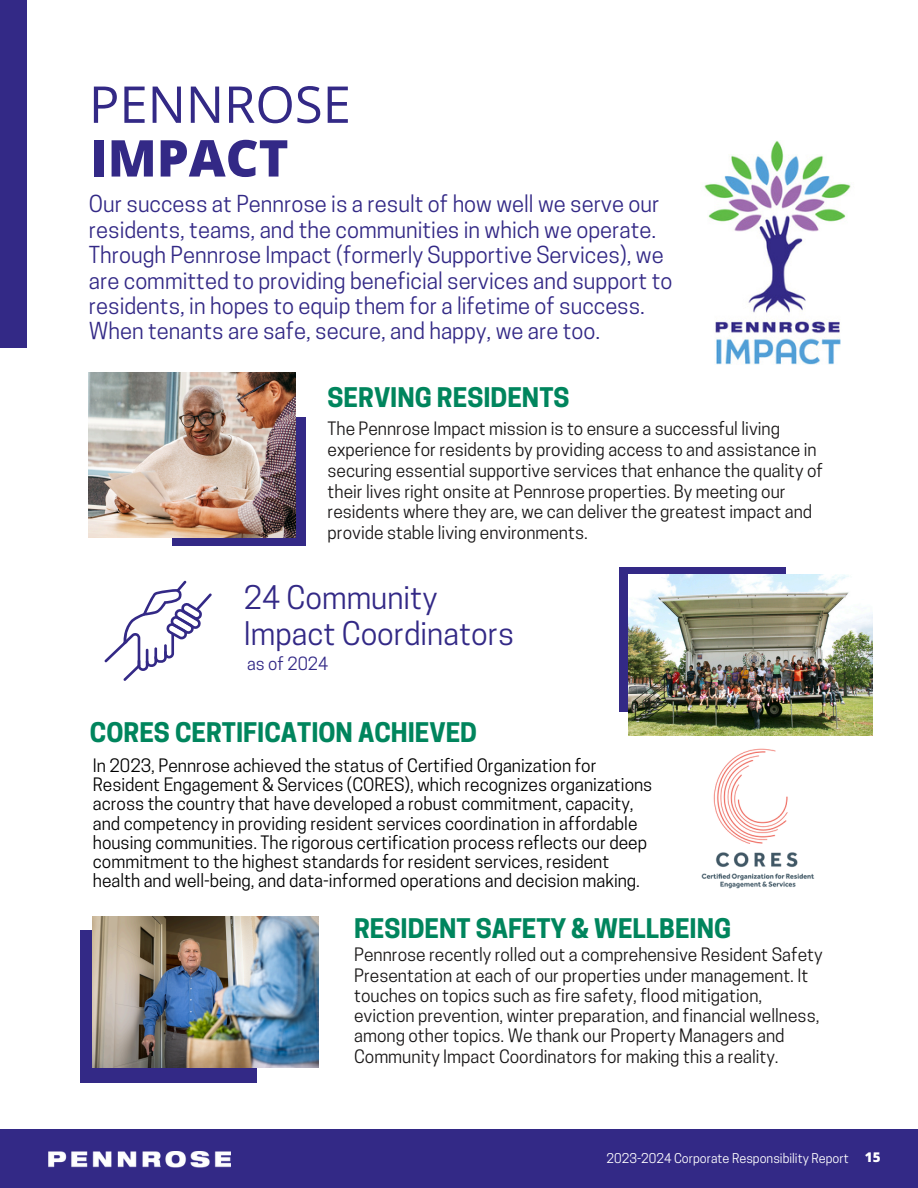
<style>
.page{position:relative;width:918px;height:1188px;background:#fff}
.page>*{position:absolute;margin:0;border:0;box-sizing:border-box;transform-origin:0 0}
.t1{font:50.85px "Open Sans";color:#332986}
.t2{font:800 50.85px "Open Sans";color:#332986}
.t3{font:30.6px/36px "Cooper Hewitt";color:#332986}
.t4{font:700 25.35px "Cooper Hewitt";color:#00855d}
.t5{font:22.05px/25.3px "Cooper Hewitt";color:#332986}
.t6{font:17.4px/20.7px "Cooper Hewitt";color:#191717}
.t7{font:17.4px/19.2px "Cooper Hewitt";color:#000}
.t8{font:17.1px "Cooper Hewitt";color:#332986}
.t9{font:800 13.35px "Open Sans";color:#fff}
.t10{font:12.75px "Cooper Hewitt";color:#fff}
</style>
<div class="page">
<div style="left:619px;top:567px;width:167px;height:145px;background:#332986"></div>
<img style="left:701px;top:748px;width:114px;height:141px">
<div style="left:80px;top:930px;width:176px;height:153px;background:#332986"></div>
<img style="left:92px;top:916px;width:227px;height:151px">
<div style="left:172px;top:418px;width:134px;height:128px;background:#332986"></div>
<img style="left:89px;top:373px;width:207px;height:164px">
<img style="left:629px;top:574px;width:244px;height:161px">
<svg style="left:104px;top:581px;width:107px;height:100px"></svg>
<div style="left:0;top:1129px;width:918px;height:59px;background:#332986"></div>
<img style="left:49px;top:1152px;width:181px;height:16px">
<div style="left:0;top:0;width:26px;height:348px;background:#332986"></div>
<img style="left:704px;top:141px;width:147px;height:223px">
<h6 class="t1" style="left:89px;top:69px;width:263px">PENNROSE</h6>
<p class="t2" style="left:90px;top:122px;width:200px">IMPACT</p>
<p class="t5" style="left:89px;top:194px;width:585px">Our success at Pennrose is a result of how well we serve our residents, teams, and the communities in which we operate.<br>Through Pennrose Impact (formerly Supportive Services), we are committed to providing beneficial services and support to residents, in hopes to equip them for a lifetime of success.<br>When tenants are safe, secure, and happy, we are too.</p>
<p class="t4" style="left:328px;top:388px;width:243px">SERVING RESIDENTS</p>
<p class="t6" style="left:328px;top:421px;width:497px">The Pennrose Impact mission is to ensure a successful living experience for residents by providing access to and assistance in securing essential supportive services that enhance the quality of their lives right onsite at Pennrose properties. By meeting our residents where they are, we can deliver the greatest impact and provide stable living environments.</p>
<h4 class="t3" style="left:244px;top:584px;width:272px">24 Community<br>Impact Coordinators</h4>
<h4 class="t8" style="left:247px;top:657px;width:83px">as of 2024</h4>
<h4 class="t4" style="left:90px;top:723px;width:389px">CORES CERTIFICATION ACHIEVED</h4>
<h6 class="t7" style="left:93px;top:758px;width:561px">In 2023, Pennrose achieved the status of Certified Organization for Resident Engagement &amp; Services (CORES), which recognizes organizations across the country that have developed a robust commitment, capacity, and competency in providing resident services coordination in affordable housing communities. The rigorous certification process reflects our deep commitment to the highest standards for resident services, resident health and well-being, and data-informed operations and decision making.</h6>
<h3 class="t4" style="left:354px;top:919px;width:379px">RESIDENT SAFETY &amp; WELLBEING</h3>
<p class="t6" style="left:354px;top:947px;width:470px;line-height:20.2px">Pennrose recently rolled out a comprehensive Resident Safety Presentation at each of our properties under management. It touches on topics such as fire safety, flood mitigation, eviction prevention, winter preparation, and financial wellness, among other topics. We thank our Property Managers and Community Impact Coordinators for making this a reality.</p>
<p class="t10" style="left:607px;top:1153px;width:244px">2023-2024 Corporate Responsibility Report</p>
<h6 class="t9" style="left:865px;top:1148px;width:17px">15</h6>
</div>
